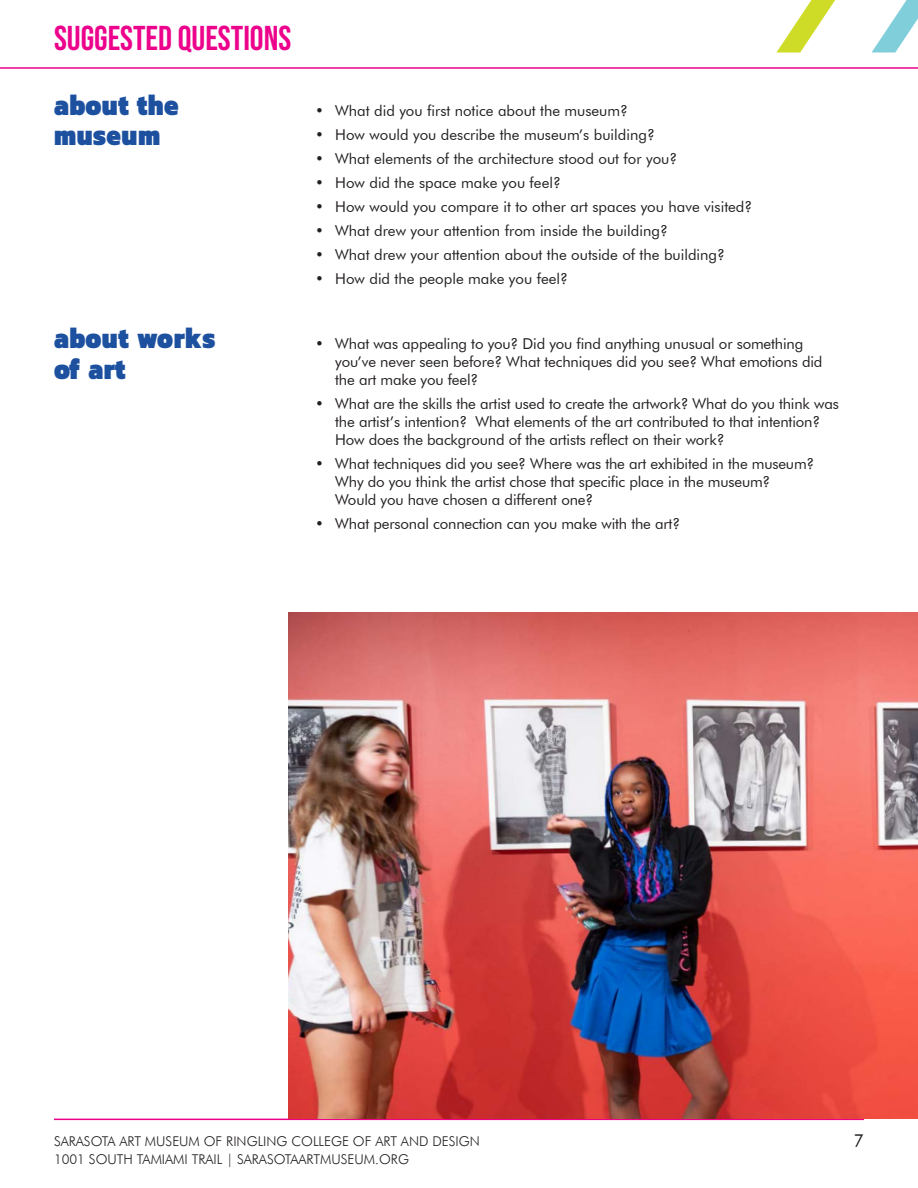
<style>
.page{position:relative;width:918px;height:1188px;background:#fff}
.page>*{position:absolute;margin:0;border:0;box-sizing:border-box;transform-origin:0 0}
.t1{font:34.5px "Bebas Neue";color:#ed028c}
.t2{font:900 30.3px/30.6px "Kanit";letter-spacing:.02em;color:#1d519f;scale:.84 1}
.t3{font:18px "Futura BT";color:#231f20}
.t4{font:15px/18px "Futura BT";letter-spacing:-.01em;color:#231f20}
.t5{font:300 13.5px "Futura BT";color:#231f20}
</style>
<div class="page">
<hr style="left:0;top:67px;width:918px;height:2px;background:#ed028c">
<svg style="left:776px;top:0;width:59px;height:53px"></svg>
<svg style="left:872px;top:0;width:46px;height:53px"></svg>
<hr style="left:54px;top:1119px;width:810px;height:1px;background:#ed028c">
<img style="left:288px;top:612px;width:630px;height:507px">
<p class="t1" style="left:54px;top:18px;width:239px">SUGGESTED QUESTIONS</p>
<p class="t2" style="left:54px;top:88px;width:150px">about the museum</p>
<p class="t2" style="left:54px;top:321px;width:194px">about works of art</p>
<p class="t4" style="left:315px;top:102px;width:315px">• What did you first notice about the museum?</p>
<p class="t4" style="left:315px;top:126px;width:341px">• How would you describe the museum’s building?</p>
<p class="t4" style="left:315px;top:150px;width:364px">• What elements of the architecture stood out for you?</p>
<p class="t4" style="left:315px;top:174px;width:247px">• How did the space make you feel?</p>
<p class="t4" style="left:315px;top:198px;width:439px">• How would you compare it to other art spaces you have visited?</p>
<p class="t4" style="left:315px;top:222px;width:354px">• What drew your attention from inside the building?</p>
<p class="t4" style="left:315px;top:246px;width:412px">• What drew your attention about the outside of the building?</p>
<p class="t4" style="left:315px;top:270px;width:254px">• How did the people make you feel?</p>
<p class="t4" style="left:335px;top:335px;width:489px;text-indent:-20px">• What was appealing to you? Did you find anything unusual or something you’ve never seen before? What techniques did you see? What emotions did the art make you feel?</p>
<p class="t4" style="left:335px;top:395px;width:505px;text-indent:-20px">• What are the skills the artist used to create the artwork? What do you think was the artist’s intention? What elements of the art contributed to that intention?<br>How does the background of the artists reflect on their work?</p>
<p class="t4" style="left:335px;top:455px;width:481px;text-indent:-20px">• What techniques did you see? Where was the art exhibited in the museum?<br>Why do you think the artist chose that specific place in the museum?<br>Would you have chosen a different one?</p>
<p class="t4" style="left:315px;top:515px;width:367px">• What personal connection can you make with the art?</p>
<p class="t5" style="left:54px;top:1133px;width:427px">SARASOTA ART MUSEUM OF RINGLING COLLEGE OF ART AND DESIGN</p>
<p class="t5" style="left:54px;top:1151px;width:357px">1001 SOUTH TAMIAMI TRAIL | SARASOTAARTMUSEUM.ORG</p>
<p class="t3" style="left:853px;top:1129px;width:12px">7</p>
</div>
